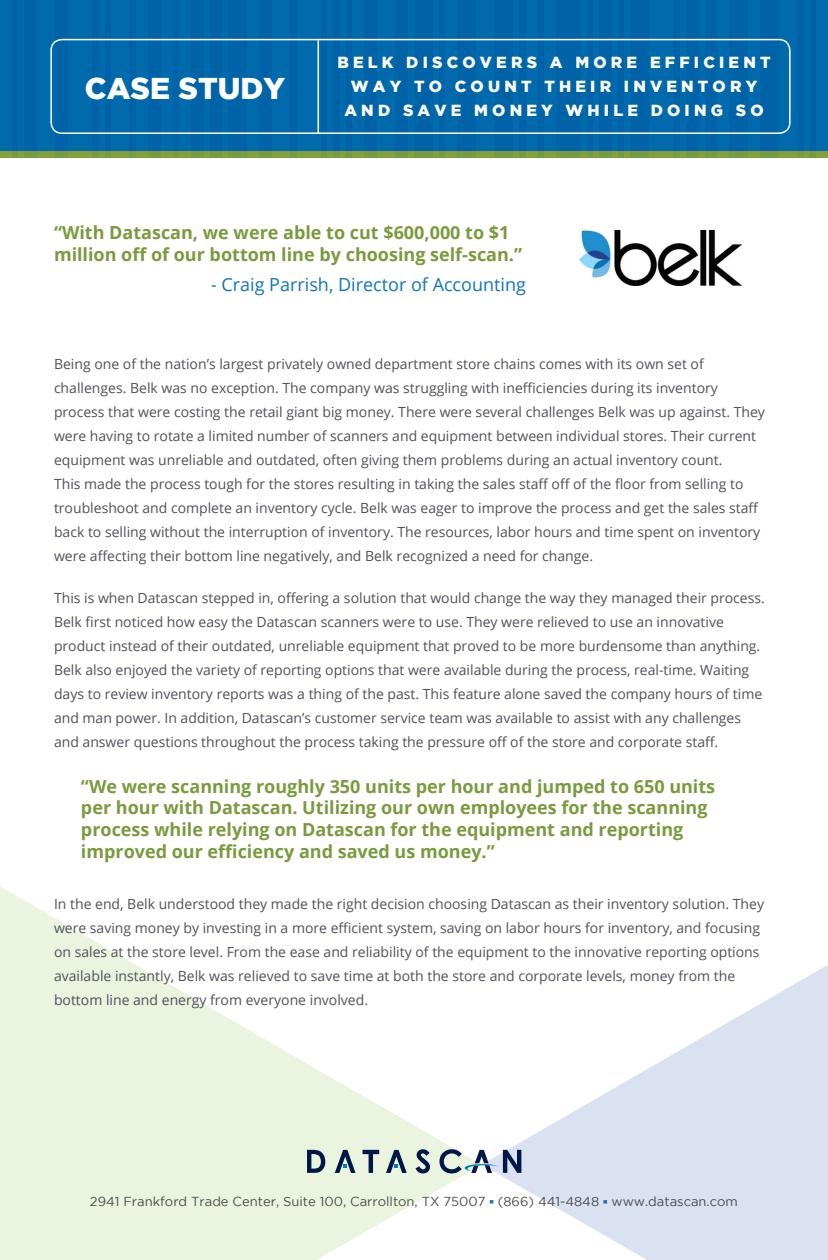
<style>
.page{position:relative;width:828px;height:1260px;background:#fff}
.page>*{position:absolute;margin:0;border:0;box-sizing:border-box;transform-origin:0 0}
.t1{font:900 30px "Gotham";color:#fff}
.t2{font:700 18px/21.6px "Open Sans";color:#799b3d}
.t3{font:18px "Open Sans";color:#1074bc}
.t4{font:900 16px/24px "Gotham";letter-spacing:.26em;color:#fff;text-align:center}
.t5{font:14px/24px "Open Sans";color:#50515b}
.t6{font:13px "Gotham";color:#4b4c4d}
</style>
<div class="page">
<svg style="left:0;top:886px;width:467px;height:374px;fill:#ebf4de"></svg>
<svg style="left:497px;top:965px;width:331px;height:295px;fill:#dae2f2"></svg>
<div style="left:0;top:150px;width:828px;height:8px;background:#799b3d"></div>
<div style="left:0;top:0;width:828px;height:150px;background:#0163a7"></div>
<div style="left:0;top:150px;width:11px;height:8px;background:#84a03a"></div>
<div style="left:0;top:0;width:11px;height:150px;background:#016aad"></div>
<div style="left:19px;top:150px;width:5px;height:8px;background:#84a03a"></div>
<div style="left:19px;top:0;width:5px;height:150px;background:#016aad"></div>
<div style="left:37px;top:150px;width:18px;height:8px;background:#84a03a"></div>
<div style="left:37px;top:0;width:18px;height:150px;background:#016aad"></div>
<div style="left:68px;top:150px;width:24px;height:8px;background:#84a03a"></div>
<div style="left:68px;top:0;width:24px;height:150px;background:#016aad"></div>
<div style="left:99px;top:150px;width:5px;height:8px;background:#84a03a"></div>
<div style="left:99px;top:0;width:5px;height:150px;background:#016aad"></div>
<div style="left:111px;top:150px;width:18px;height:8px;background:#84a03a"></div>
<div style="left:111px;top:0;width:18px;height:150px;background:#016aad"></div>
<div style="left:179px;top:150px;width:12px;height:8px;background:#84a03a"></div>
<div style="left:179px;top:0;width:12px;height:150px;background:#016aad"></div>
<div style="left:161px;top:150px;width:11px;height:8px;background:#84a03a"></div>
<div style="left:161px;top:0;width:11px;height:150px;background:#016aad"></div>
<div style="left:136px;top:150px;width:12px;height:8px;background:#84a03a"></div>
<div style="left:136px;top:0;width:12px;height:150px;background:#016aad"></div>
<div style="left:223px;top:150px;width:5px;height:8px;background:#84a03a"></div>
<div style="left:223px;top:0;width:5px;height:150px;background:#016aad"></div>
<div style="left:204px;top:150px;width:5px;height:8px;background:#84a03a"></div>
<div style="left:204px;top:0;width:5px;height:150px;background:#016aad"></div>
<div style="left:247px;top:150px;width:12px;height:8px;background:#84a03a"></div>
<div style="left:247px;top:0;width:12px;height:150px;background:#016aad"></div>
<div style="left:272px;top:150px;width:18px;height:8px;background:#84a03a"></div>
<div style="left:272px;top:0;width:18px;height:150px;background:#016aad"></div>
<div style="left:297px;top:150px;width:24px;height:8px;background:#84a03a"></div>
<div style="left:297px;top:0;width:24px;height:150px;background:#016aad"></div>
<div style="left:340px;top:150px;width:5px;height:8px;background:#84a03a"></div>
<div style="left:340px;top:0;width:5px;height:150px;background:#016aad"></div>
<div style="left:328px;top:150px;width:5px;height:8px;background:#84a03a"></div>
<div style="left:328px;top:0;width:5px;height:150px;background:#016aad"></div>
<div style="left:353px;top:150px;width:11px;height:8px;background:#84a03a"></div>
<div style="left:353px;top:0;width:11px;height:150px;background:#016aad"></div>
<div style="left:377px;top:150px;width:18px;height:8px;background:#84a03a"></div>
<div style="left:377px;top:0;width:18px;height:150px;background:#016aad"></div>
<div style="left:433px;top:150px;width:5px;height:8px;background:#84a03a"></div>
<div style="left:433px;top:0;width:5px;height:150px;background:#016aad"></div>
<div style="left:408px;top:150px;width:6px;height:8px;background:#84a03a"></div>
<div style="left:408px;top:0;width:6px;height:150px;background:#016aad"></div>
<div style="left:445px;top:150px;width:12px;height:8px;background:#84a03a"></div>
<div style="left:445px;top:0;width:12px;height:150px;background:#016aad"></div>
<div style="left:476px;top:150px;width:18px;height:8px;background:#84a03a"></div>
<div style="left:476px;top:0;width:18px;height:150px;background:#016aad"></div>
<div style="left:513px;top:150px;width:6px;height:8px;background:#84a03a"></div>
<div style="left:513px;top:0;width:6px;height:150px;background:#016aad"></div>
<div style="left:544px;top:150px;width:12px;height:8px;background:#84a03a"></div>
<div style="left:544px;top:0;width:12px;height:150px;background:#016aad"></div>
<div style="left:526px;top:150px;width:11px;height:8px;background:#84a03a"></div>
<div style="left:526px;top:0;width:11px;height:150px;background:#016aad"></div>
<div style="left:625px;top:150px;width:5px;height:8px;background:#84a03a"></div>
<div style="left:625px;top:0;width:5px;height:150px;background:#016aad"></div>
<div style="left:612px;top:150px;width:6px;height:8px;background:#84a03a"></div>
<div style="left:612px;top:0;width:6px;height:150px;background:#016aad"></div>
<div style="left:594px;top:150px;width:5px;height:8px;background:#84a03a"></div>
<div style="left:594px;top:0;width:5px;height:150px;background:#016aad"></div>
<div style="left:581px;top:150px;width:6px;height:8px;background:#84a03a"></div>
<div style="left:581px;top:0;width:6px;height:150px;background:#016aad"></div>
<div style="left:650px;top:150px;width:23px;height:8px;background:#84a03a"></div>
<div style="left:650px;top:0;width:23px;height:150px;background:#016aad"></div>
<div style="left:699px;top:150px;width:5px;height:8px;background:#84a03a"></div>
<div style="left:699px;top:0;width:5px;height:150px;background:#016aad"></div>
<div style="left:680px;top:150px;width:6px;height:8px;background:#84a03a"></div>
<div style="left:680px;top:0;width:6px;height:150px;background:#016aad"></div>
<div style="left:749px;top:150px;width:11px;height:8px;background:#84a03a"></div>
<div style="left:749px;top:0;width:11px;height:150px;background:#016aad"></div>
<div style="left:718px;top:150px;width:11px;height:8px;background:#84a03a"></div>
<div style="left:718px;top:0;width:11px;height:150px;background:#016aad"></div>
<div style="left:779px;top:150px;width:18px;height:8px;background:#84a03a"></div>
<div style="left:779px;top:0;width:18px;height:150px;background:#016aad"></div>
<div style="left:804px;top:150px;width:5px;height:8px;background:#84a03a"></div>
<div style="left:804px;top:0;width:5px;height:150px;background:#016aad"></div>
<div style="left:817px;top:150px;width:11px;height:8px;background:#84a03a"></div>
<div style="left:817px;top:0;width:11px;height:150px;background:#016aad"></div>
<div style="left:50px;top:39px;width:741px;height:95px;border:2px solid #fff;border-radius:11px"></div>
<hr style="left:318px;top:40px;width:1px;height:93px;background:#fff">
<img style="left:579px;top:230px;width:162px;height:56px">
<svg style="left:307px;top:1150px;width:18px;height:23px"></svg>
<svg style="left:363px;top:1150px;width:16px;height:23px"></svg>
<svg style="left:416px;top:1149px;width:14px;height:24px"></svg>
<svg style="left:335px;top:1150px;width:21px;height:23px"></svg>
<svg style="left:386px;top:1150px;width:21px;height:23px"></svg>
<svg style="left:439px;top:1149px;width:82px;height:24px"></svg>
<h1 class="t1" style="left:85px;top:71px;width:202px">CASE STUDY</h1>
<p class="t4" style="left:337px;top:50px;width:435px">BELK DISCOVERS A MORE EFFICIENT<br>WAY TO COUNT THEIR INVENTORY<br>AND SAVE MONEY WHILE DOING SO</p>
<p class="t2" style="left:54px;top:221px;width:470px">“With Datascan, we were able to cut $600,000 to $1 million off of our bottom line by choosing self-scan.”</p>
<p class="t3" style="left:211px;top:272px;width:317px">- Craig Parrish, Director of Accounting</p>
<p class="t5" style="left:54px;top:352px;width:713px">Being one of the nation’s largest privately owned department store chains comes with its own set of challenges. Belk was no exception. The company was struggling with inefficiencies during its inventory process that were costing the retail giant big money. There were several challenges Belk was up against. They were having to rotate a limited number of scanners and equipment between individual stores. Their current equipment was unreliable and outdated, often giving them problems during an actual inventory count.<br>This made the process tough for the stores resulting in taking the sales staff off of the floor from selling to troubleshoot and complete an inventory cycle. Belk was eager to improve the process and get the sales staff back to selling without the interruption of inventory. The resources, labor hours and time spent on inventory were affecting their bottom line negatively, and Belk recognized a need for change.</p>
<p class="t5" style="left:54px;top:586px;width:712px">This is when Datascan stepped in, offering a solution that would change the way they managed their process.<br>Belk first noticed how easy the Datascan scanners were to use. They were relieved to use an innovative product instead of their outdated, unreliable equipment that proved to be more burdensome than anything.<br>Belk also enjoyed the variety of reporting options that were available during the process, real-time. Waiting days to review inventory reports was a thing of the past. This feature alone saved the company hours of time and man power. In addition, Datascan’s customer service team was available to assist with any challenges and answer questions throughout the process taking the pressure off of the store and corporate staff.</p>
<p class="t2" style="left:81px;top:775px;width:636px">“We were scanning roughly 350 units per hour and jumped to 650 units per hour with Datascan. Utilizing our own employees for the scanning process while relying on Datascan for the equipment and reporting improved our efficiency and saved us money.”</p>
<p class="t5" style="left:54px;top:892px;width:712px">In the end, Belk understood they made the right decision choosing Datascan as their inventory solution. They were saving money by investing in a more efficient system, saving on labor hours for inventory, and focusing on sales at the store level. From the ease and reliability of the equipment to the innovative reporting options available instantly, Belk was relieved to save time at both the store and corporate levels, money from the bottom line and energy from everyone involved.</p>
<p class="t6" style="left:90px;top:1194px;width:650px">2941 Frankford Trade Center, Suite 100, Carrollton, TX 75007 <sup>■</sup> (866) 441-4848 <sup>■</sup> www.datascan.com</p>
</div>
